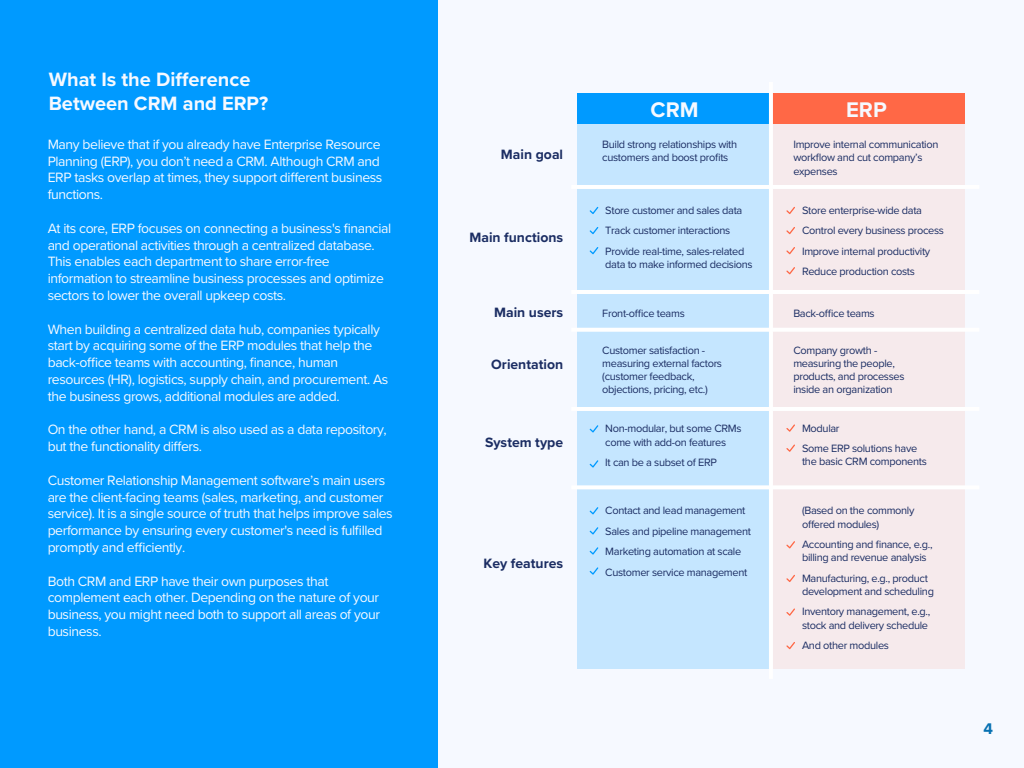
<style>
.page{position:relative;width:1024px;height:768px;background:#f6f9ff}
.page>*{position:absolute;margin:0;border:0;box-sizing:border-box;transform-origin:0 0}
.t1{font:700 22px "Proxima Nova";color:#f6f9ff}
.t2{font:700 20px/24px "Proxima Nova";color:#f6f9ff}
.t3{font:700 16px "Proxima Nova";color:#0771b2}
.t4{font:14px/16.8px "Proxima Nova";letter-spacing:-.03em;color:#f6f9ff}
.t5{font:700 14px "Proxima Nova";color:#1b2d63}
.t6{font:11px/13.2px "Proxima Nova";letter-spacing:-.03em;color:#1b2d63}
</style>
<div class="page">
<div style="left:0;top:0;width:438px;height:768px;background:#009aff"></div>
<div style="left:578px;top:93px;width:193px;height:31px;background:#009aff"></div>
<div style="left:578px;top:124px;width:193px;height:545px;background:#c5e6ff"></div>
<div style="left:771px;top:124px;width:193px;height:545px;background:#f6eaec"></div>
<div style="left:771px;top:93px;width:193px;height:31px;background:#ff6846"></div>
<hr style="left:769px;top:82px;width:4px;height:597px;background:#fff">
<hr style="left:571px;top:185px;width:408px;height:4px;background:#fff">
<hr style="left:571px;top:290px;width:408px;height:4px;background:#fff">
<hr style="left:571px;top:328px;width:408px;height:4px;background:#fff">
<hr style="left:571px;top:407px;width:408px;height:4px;background:#fff">
<hr style="left:571px;top:485px;width:408px;height:4px;background:#fff">
<svg style="left:590px;top:207px;width:8px;height:7px"></svg>
<svg style="left:590px;top:227px;width:8px;height:7px"></svg>
<svg style="left:590px;top:425px;width:8px;height:8px"></svg>
<svg style="left:590px;top:460px;width:8px;height:8px"></svg>
<svg style="left:590px;top:247px;width:8px;height:7px"></svg>
<svg style="left:590px;top:507px;width:8px;height:8px"></svg>
<svg style="left:590px;top:527px;width:8px;height:8px"></svg>
<svg style="left:590px;top:547px;width:8px;height:8px"></svg>
<svg style="left:590px;top:567px;width:8px;height:8px"></svg>
<svg style="left:786px;top:207px;width:9px;height:7px"></svg>
<svg style="left:786px;top:541px;width:9px;height:8px"></svg>
<svg style="left:786px;top:575px;width:9px;height:7px"></svg>
<svg style="left:786px;top:608px;width:9px;height:8px"></svg>
<svg style="left:786px;top:642px;width:9px;height:7px"></svg>
<svg style="left:786px;top:227px;width:9px;height:7px"></svg>
<svg style="left:786px;top:424px;width:9px;height:8px"></svg>
<svg style="left:786px;top:444px;width:9px;height:8px"></svg>
<svg style="left:786px;top:247px;width:9px;height:7px"></svg>
<svg style="left:786px;top:267px;width:9px;height:7px"></svg>
<h2 class="t2" style="left:49px;top:69px;width:221px">What Is the Difference<br>Between CRM and ERP?</h2>
<p class="t4" style="left:48px;top:136px;width:336px">Many believe that if you already have Enterprise Resource Planning (ERP), you don’t need a CRM. Although CRM and ERP tasks overlap at times, they support different business functions.</p>
<p class="t4" style="left:48px;top:220px;width:345px">At its core, ERP focuses on connecting a business's financial and operational activities through a centralized database.<br>This enables each department to share error-free information to streamline business processes and optimize sectors to lower the overall upkeep costs.</p>
<p class="t4" style="left:48px;top:321px;width:342px">When building a centralized data hub, companies typically start by acquiring some of the ERP modules that help the back-office teams with accounting, finance, human resources (HR), logistics, supply chain, and procurement. As the business grows, additional modules are added.</p>
<p class="t4" style="left:48px;top:422px;width:341px">On the other hand, a CRM is also used as a data repository, but the functionality differs.</p>
<p class="t4" style="left:48px;top:472px;width:347px">Customer Relationship Management software’s main users are the client-facing teams (sales, marketing, and customer service). It is a single source of truth that helps improve sales performance by ensuring every customer's need is fulfilled promptly and efficiently.</p>
<p class="t4" style="left:48px;top:573px;width:334px">Both CRM and ERP have their own purposes that complement each other. Depending on the nature of your business, you might need both to support all areas of your business.</p>
<p class="t5" style="left:501px;top:149px;width:64px">Main goal</p>
<p class="t5" style="left:469px;top:231px;width:95px">Main functions</p>
<p class="t5" style="left:494px;top:307px;width:71px">Main users</p>
<p class="t5" style="left:491px;top:358px;width:73px">Orientation</p>
<p class="t5" style="left:485px;top:436px;width:80px">System type</p>
<p class="t5" style="left:484px;top:558px;width:81px">Key features</p>
<h1 class="t1" style="left:651px;top:100px;width:50px">CRM</h1>
<h1 class="t1" style="left:846px;top:100px;width:42px">ERP</h1>
<p class="t6" style="left:602px;top:138px;width:136px">Build strong relationships with customers and boost profits</p>
<p class="t6" style="left:793px;top:138px;width:147px">Improve internal communication workflow and cut company’s expenses</p>
<p class="t6" style="left:605px;top:201px;width:141px;line-height:20.4px">Store customer and sales data<br>Track customer interactions<br>Provide real-time, sales-related</p>
<p class="t6" style="left:605px;top:258px;width:149px">data to make informed decisions</p>
<p class="t6" style="left:802px;top:201px;width:144px;line-height:20.4px">Store enterprise-wide data<br>Control every business process<br>Improve internal productivity<br>Reduce production costs</p>
<p class="t6" style="left:602px;top:308px;width:84px">Front-office teams</p>
<p class="t6" style="left:793px;top:308px;width:83px">Back-office teams</p>
<p class="t6" style="left:602px;top:344px;width:121px">Customer satisfaction - measuring external factors (customer feedback, objections, pricing, etc.)</p>
<p class="t6" style="left:793px;top:344px;width:113px">Company growth - measuring the people, products, and processes inside an organization</p>
<p class="t6" style="left:605px;top:423px;width:138px">Non-modular, but some CRMs come with add-on features</p>
<p class="t6" style="left:605px;top:456px;width:113px">It can be a subset of ERP</p>
<p class="t6" style="left:605px;top:501px;width:147px;line-height:20.4px">Contact and lead management<br>Sales and pipeline management<br>Marketing automation at scale<br>Customer service management</p>
<p class="t6" style="left:802px;top:418px;width:117px;line-height:20.4px">Modular<br>Some ERP solutions have</p>
<p class="t6" style="left:802px;top:455px;width:126px">the basic CRM components</p>
<p class="t6" style="left:802px;top:505px;width:114px">(Based on the commonly offered modules)</p>
<p class="t6" style="left:802px;top:538px;width:132px">Accounting and finance, e.g., billing and revenue analysis</p>
<p class="t6" style="left:802px;top:572px;width:133px">Manufacturing, e.g., product development and scheduling</p>
<p class="t6" style="left:802px;top:606px;width:130px">Inventory management, e.g., stock and delivery schedule</p>
<p class="t6" style="left:802px;top:639px;width:88px">And other modules</p>
<p class="t3" style="left:984px;top:722px;width:11px">4</p>
</div>
